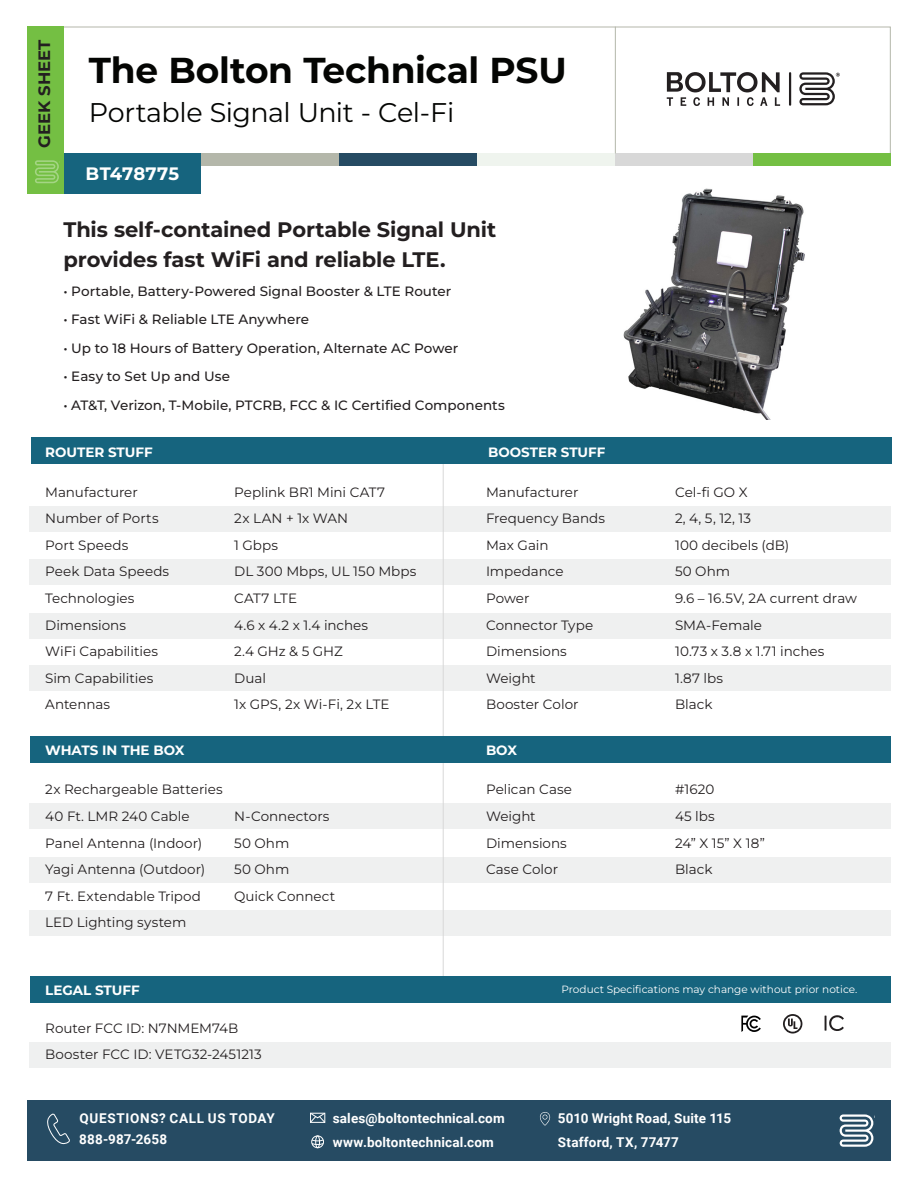
<style>
.page{position:relative;width:918px;height:1188px;background:#fff}
.page>*{position:absolute;margin:0;border:0;box-sizing:border-box;transform-origin:0 0}
.t1{font:700 36px "Montserrat";letter-spacing:-.005em;color:#040503}
.t2{font:27px "Montserrat";letter-spacing:-.02em;color:#040503}
.t3{font:700 21px/30px "Montserrat";letter-spacing:-.005em;color:#231f20}
.t4{font:700 18px "Montserrat";letter-spacing:.005em;color:#fff}
.t5{font:700 16.5px "Montserrat";letter-spacing:.01em;color:#231f20}
.t6{font:13.5px "Montserrat";color:#231f20}
.t7{font:500 13.5px "Montserrat";color:#231f20}
.t8{font:700 13.5px/24px "Roboto";letter-spacing:.015em;color:#fff}
.t9{font:700 13.5px "Montserrat";color:#fff}
.t10{font:700 13.5px "Roboto";letter-spacing:.05em;color:#fff}
.t11{font:10.5px "Montserrat";color:#fff}
</style>
<div class="page">
<div style="left:30px;top:1042px;width:861px;height:26px;background:#eff0f0"></div>
<div style="left:30px;top:665px;width:861px;height:26px;background:#eff0f0"></div>
<svg style="left:61px;top:26px;width:830px;height:127px"></svg>
<svg style="left:667px;top:72px;width:113px;height:34px"></svg>
<hr style="left:789px;top:72px;width:2px;height:34px;background:#231f20">
<svg style="left:799px;top:72px;width:41px;height:33px"></svg>
<div style="left:201px;top:153px;width:138px;height:13px;background:#b4b7aa"></div>
<div style="left:63px;top:153px;width:138px;height:41px;background:#16647e"></div>
<div style="left:339px;top:153px;width:138px;height:13px;background:#264b63"></div>
<div style="left:615px;top:153px;width:138px;height:13px;background:#d8d8d8"></div>
<div style="left:477px;top:153px;width:138px;height:13px;background:#eff4ee"></div>
<div style="left:753px;top:153px;width:138px;height:13px;background:#74bf43"></div>
<div style="left:27px;top:27px;width:36px;height:167px;background:#74bf43"></div>
<hr style="left:615px;top:27px;width:1px;height:126px;background:#b4b7aa">
<div style="left:30px;top:506px;width:861px;height:26px;background:#eff0f0"></div>
<div style="left:30px;top:559px;width:861px;height:26px;background:#eff0f0"></div>
<div style="left:30px;top:613px;width:861px;height:26px;background:#eff0f0"></div>
<hr style="left:443px;top:461px;width:1px;height:278px;background:#d8d8d8">
<div style="left:31px;top:437px;width:861px;height:27px;background:#16647e"></div>
<img style="left:623px;top:188px;width:182px;height:232px">
<div style="left:27px;top:1100px;width:864px;height:61px;background:#264b63"></div>
<svg style="left:840px;top:1114px;width:33px;height:33px"></svg>
<svg style="left:47px;top:1113px;width:23px;height:32px"></svg>
<svg style="left:310px;top:1113px;width:15px;height:10px"></svg>
<div style="left:311px;top:1136px;width:13px;height:12px;border:1px solid #fff;border-radius:50%"></div>
<svg style="left:312px;top:1140px;width:12px;height:5px"></svg>
<div style="left:315px;top:1136px;width:5px;height:12px;border:1px solid #fff;border-radius:50%"></div>
<svg style="left:540px;top:1112px;width:10px;height:14px"></svg>
<div style="left:30px;top:803px;width:861px;height:26px;background:#eff0f0"></div>
<div style="left:30px;top:857px;width:861px;height:26px;background:#eff0f0"></div>
<div style="left:30px;top:910px;width:861px;height:26px;background:#eff0f0"></div>
<hr style="left:443px;top:763px;width:1px;height:215px;background:#d8d8d8">
<div style="left:30px;top:736px;width:861px;height:27px;background:#16647e"></div>
<div style="left:30px;top:976px;width:861px;height:28px;background:#16647e"></div>
<svg style="left:741px;top:1016px;width:20px;height:16px"></svg>
<svg style="left:783px;top:1014px;width:19px;height:20px"></svg>
<svg style="left:825px;top:1015px;width:19px;height:16px"></svg>
<svg style="left:35px;top:160px;width:24px;height:23px"></svg>
<p class="t5" style="left:33px;top:148px;width:110px;rotate:-90deg">GEEK SHEET</p>
<p class="t1" style="left:89px;top:46px;width:479px">The Bolton Technical PSU</p>
<p class="t2" style="left:89px;top:94px;width:367px">Portable Signal Unit - Cel-Fi</p>
<p class="t4" style="left:86px;top:161px;width:95px">BT478775</p>
<p class="t3" style="left:63px;top:214px;width:434px">This self-contained Portable Signal Unit provides fast WiFi and reliable LTE.</p>
<p class="t7" style="left:63px;top:282px;width:389px">• Portable, Battery-Powered Signal Booster &amp; LTE Router</p>
<p class="t7" style="left:63px;top:311px;width:247px">• Fast WiFi &amp; Reliable LTE Anywhere</p>
<p class="t7" style="left:63px;top:339px;width:396px">• Up to 18 Hours of Battery Operation, Alternate AC Power</p>
<p class="t7" style="left:63px;top:368px;width:168px">• Easy to Set Up and Use</p>
<p class="t7" style="left:63px;top:396px;width:443px">• AT&amp;T, Verizon, T-Mobile, PTCRB, FCC &amp; IC Certified Components</p>
<p class="t9" style="left:45px;top:443px;width:109px">ROUTER STUFF</p>
<p class="t6" style="left:45px;top:483px;width:94px">Manufacturer</p>
<p class="t6" style="left:234px;top:483px;width:152px">Peplink BR1 Mini CAT7</p>
<p class="t6" style="left:45px;top:510px;width:115px">Number of Ports</p>
<p class="t6" style="left:234px;top:510px;width:115px">2x LAN + 1x WAN</p>
<p class="t6" style="left:45px;top:536px;width:85px">Port Speeds</p>
<p class="t6" style="left:234px;top:536px;width:45px">1 Gbps</p>
<p class="t6" style="left:45px;top:563px;width:126px">Peek Data Speeds</p>
<p class="t6" style="left:234px;top:563px;width:184px">DL 300 Mbps, UL 150 Mbps</p>
<p class="t6" style="left:45px;top:589px;width:91px">Technologies</p>
<p class="t6" style="left:234px;top:589px;width:64px">CAT7 LTE</p>
<p class="t6" style="left:45px;top:616px;width:82px">Dimensions</p>
<p class="t6" style="left:234px;top:616px;width:135px">4.6 x 4.2 x 1.4 inches</p>
<p class="t6" style="left:45px;top:642px;width:114px">WiFi Capabilities</p>
<p class="t6" style="left:234px;top:642px;width:110px">2.4 GHz &amp; 5 GHZ</p>
<p class="t6" style="left:45px;top:669px;width:110px">Sim Capabilities</p>
<p class="t6" style="left:234px;top:669px;width:33px">Dual</p>
<p class="t6" style="left:45px;top:695px;width:66px">Antennas</p>
<p class="t6" style="left:234px;top:695px;width:157px">1x GPS, 2x Wi-Fi, 2x LTE</p>
<p class="t9" style="left:45px;top:741px;width:141px">WHATS IN THE BOX</p>
<p class="t6" style="left:45px;top:781px;width:179px">2x Rechargeable Batteries</p>
<p class="t6" style="left:45px;top:807px;width:146px">40 Ft. LMR 240 Cable</p>
<p class="t6" style="left:234px;top:807px;width:97px">N-Connectors</p>
<p class="t6" style="left:45px;top:834px;width:159px">Panel Antenna (Indoor)</p>
<p class="t6" style="left:234px;top:834px;width:57px">50 Ohm</p>
<p class="t6" style="left:45px;top:860px;width:162px">Yagi Antenna (Outdoor)</p>
<p class="t6" style="left:234px;top:860px;width:57px">50 Ohm</p>
<p class="t6" style="left:45px;top:887px;width:157px">7 Ft. Extendable Tripod</p>
<p class="t6" style="left:234px;top:887px;width:103px">Quick Connect</p>
<p class="t6" style="left:45px;top:913px;width:143px">LED Lighting system</p>
<p class="t9" style="left:488px;top:443px;width:119px">BOOSTER STUFF</p>
<p class="t6" style="left:486px;top:483px;width:94px">Manufacturer</p>
<p class="t6" style="left:675px;top:483px;width:74px">Cel-fi GO X</p>
<p class="t6" style="left:486px;top:510px;width:121px">Frequency Bands</p>
<p class="t6" style="left:675px;top:510px;width:78px">2, 4, 5, 12, 13</p>
<p class="t6" style="left:486px;top:536px;width:64px">Max Gain</p>
<p class="t6" style="left:675px;top:536px;width:116px">100 decibels (dB)</p>
<p class="t6" style="left:486px;top:563px;width:79px">Impedance</p>
<p class="t6" style="left:675px;top:563px;width:57px">50 Ohm</p>
<p class="t6" style="left:486px;top:589px;width:45px">Power</p>
<p class="t6" style="left:675px;top:589px;width:184px">9.6 – 16.5V, 2A current draw</p>
<p class="t6" style="left:486px;top:616px;width:109px">Connector Type</p>
<p class="t6" style="left:675px;top:616px;width:89px">SMA-Female</p>
<p class="t6" style="left:486px;top:642px;width:82px">Dimensions</p>
<p class="t6" style="left:675px;top:642px;width:151px">10.73 x 3.8 x 1.71 inches</p>
<p class="t6" style="left:486px;top:669px;width:51px">Weight</p>
<p class="t6" style="left:675px;top:669px;width:49px">1.87 lbs</p>
<p class="t6" style="left:486px;top:695px;width:94px">Booster Color</p>
<p class="t6" style="left:675px;top:695px;width:39px">Black</p>
<p class="t9" style="left:486px;top:741px;width:33px">BOX</p>
<p class="t6" style="left:486px;top:781px;width:88px">Pelican Case</p>
<p class="t6" style="left:675px;top:781px;width:41px">#1620</p>
<p class="t6" style="left:486px;top:807px;width:51px">Weight</p>
<p class="t6" style="left:675px;top:807px;width:41px">45 lbs</p>
<p class="t6" style="left:486px;top:834px;width:82px">Dimensions</p>
<p class="t6" style="left:675px;top:834px;width:91px">24” X 15” X 18”</p>
<p class="t6" style="left:486px;top:860px;width:74px">Case Color</p>
<p class="t6" style="left:675px;top:860px;width:39px">Black</p>
<p class="t9" style="left:45px;top:981px;width:96px">LEGAL STUFF</p>
<p class="t11" style="left:562px;top:982px;width:297px">Product Specifications may change without prior notice.</p>
<p class="t6" style="left:45px;top:1019px;width:195px">Router FCC ID: N7NMEM74B</p>
<p class="t6" style="left:45px;top:1045px;width:218px">Booster FCC ID: VETG32-2451213</p>
<p class="t10" style="left:79px;top:1109px;width:197px">QUESTIONS? CALL US TODAY</p>
<p class="t8" style="left:79px;top:1127px;width:89px">888-987-2658</p>
<p class="t8" style="left:333px;top:1106px;width:174px">sales@boltontechnical.com www.boltontechnical.com</p>
<p class="t8" style="left:558px;top:1106px;width:175px">5010 Wright Road, Suite 115</p>
<p class="t8" style="left:558px;top:1130px;width:123px">Stafford, TX, 77477</p>
</div>
